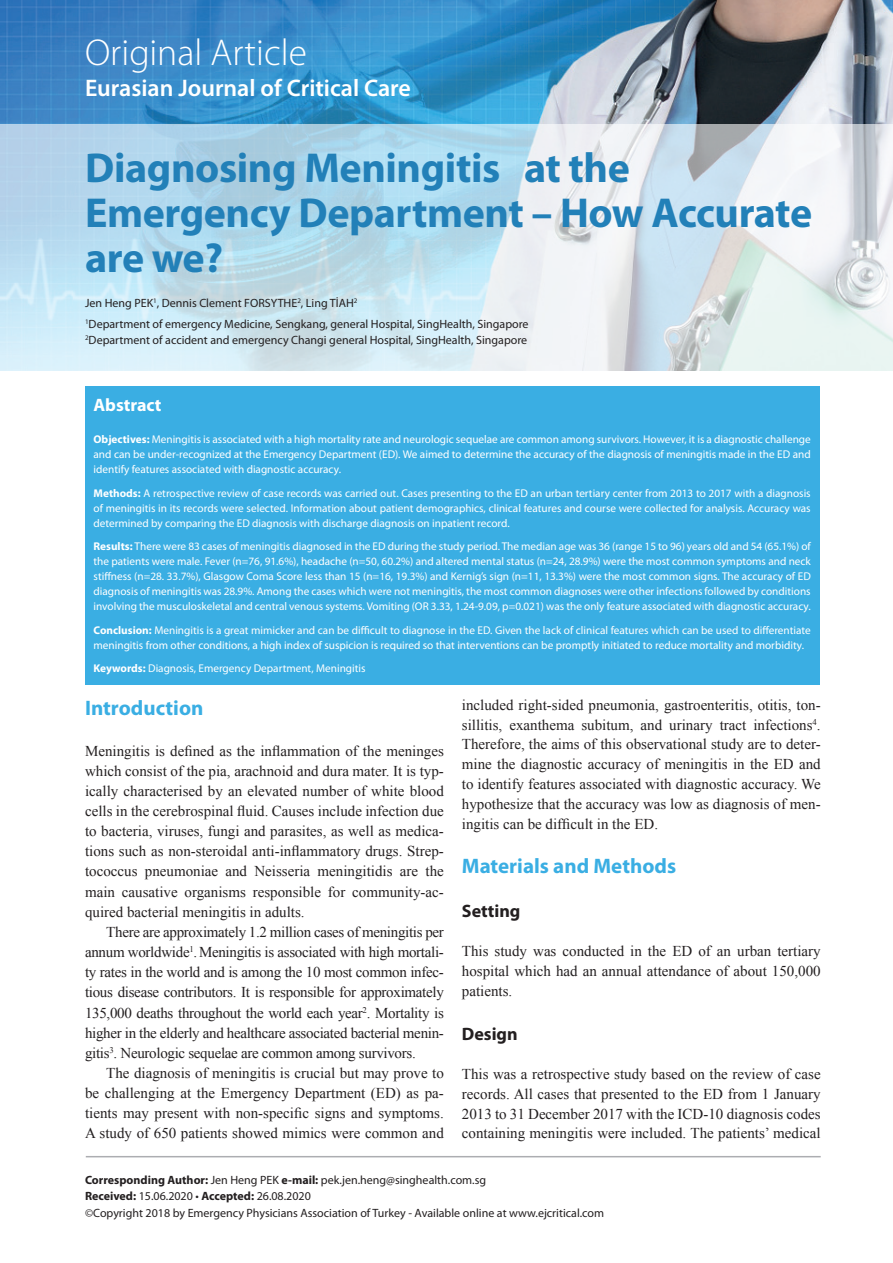
<style>
.page{position:relative;width:893px;height:1263px;background:#fff}
.page>*{position:absolute;margin:0;border:0;box-sizing:border-box;transform-origin:0 0}
.t1{font:700 42px/45.3px "Myriad Pro";letter-spacing:-.01em;color:#2280b8}
.t2{font:300 37.5px "Myriad Pro";color:#fff}
.t3{font:600 24px "Myriad Pro";color:#fff}
.t4{font:700 21px "Myriad Pro";color:#3aaee3}
.t5{font:700 18px "Myriad Pro";color:#231f20}
.t6{font:700 18px "Myriad Pro";color:#fff}
.t7{font:15px/20.1px "Times New Roman";color:#231f20;text-align:justify}
.t8{font:12px "Myriad Pro";color:#231f20}
.t9{font:11.25px/15px "Myriad Pro";color:#fff;text-align:justify}
.s1{font-weight:700}
</style>
<div class="page">
<img style="left:0;top:0;width:893px;height:124px">
<hr style="left:86px;top:1156px;width:735px;height:1px;background:#acadb1">
<div style="left:86px;top:386px;width:734px;height:298px;background:#3aaee3"></div>
<svg style="left:0;top:124px;width:893px;height:247px"></svg>
<p class="t2" style="left:85px;top:32px;width:223px">Original Article</p>
<p class="t3" style="left:85px;top:72px;width:327px">Eurasian Journal of Critical Care</p>
<p class="t1" style="left:85px;top:144px;width:729px">Diagnosing Meningitis at the<br>Emergency Department – How Accurate are we?</p>
<p class="t8" style="left:85px;top:296px;width:274px">Jen Heng PEK<sup>1</sup>, Dennis Clement FORSYTHE<sup>2</sup>, Ling TİAH<sup>2</sup></p>
<p class="t8" style="left:85px;top:317px;width:445px"><sup>1</sup>Department of emergency Medicine, Sengkang, general Hospital, SingHealth, Singapore</p>
<p class="t8" style="left:85px;top:333px;width:444px"><sup>2</sup>Department of accident and emergency Changi general Hospital, SingHealth, Singapore</p>
<p class="t6" style="left:94px;top:394px;width:70px">Abstract</p>
<p class="t9" style="left:94px;top:432px;width:719px"><span class="s1">Objectives:</span> Meningitis is associated with a high mortality rate and neurologic sequelae are common among survivors. However, it is a diagnostic challenge and can be under-recognized at the Emergency Department (ED). We aimed to determine the accuracy of the diagnosis of meningitis made in the ED and identify features associated with diagnostic accuracy.</p>
<p class="t9" style="left:94px;top:485px;width:719px"><span class="s1">Methods:</span> A retrospective review of case records was carried out. Cases presenting to the ED an urban tertiary center from 2013 to 2017 with a diagnosis of meningitis in its records were selected. Information about patient demographics, clinical features and course were collected for analysis. Accuracy was determined by comparing the ED diagnosis with discharge diagnosis on inpatient record.</p>
<p class="t9" style="left:94px;top:539px;width:719px"><span class="s1">Results:</span> There were 83 cases of meningitis diagnosed in the ED during the study period. The median age was 36 (range 15 to 96) years old and 54 (65.1%) of the patients were male. Fever (n=76, 91.6%), headache (n=50, 60.2%) and altered mental status (n=24, 28.9%) were the most common symptoms and neck stiffness (n=28. 33.7%), Glasgow Coma Score less than 15 (n=16, 19.3%) and Kernig’s sign (n=11, 13.3%) were the most common signs. The accuracy of ED diagnosis of meningitis was 28.9%. Among the cases which were not meningitis, the most common diagnoses were other infections followed by conditions involving the musculoskeletal and central venous systems. Vomiting (OR 3.33, 1.24-9.09, p=0.021) was the only feature associated with diagnostic accuracy.</p>
<p class="t9" style="left:94px;top:622px;width:719px"><span class="s1">Conclusion:</span> Meningitis is a great mimicker and can be difficult to diagnose in the ED. Given the lack of clinical features which can be used to differentiate meningitis from other conditions, a high index of suspicion is required so that interventions can be promptly initiated to reduce mortality and morbidity.</p>
<p class="t9" style="left:94px;top:661px;width:274px"><span class="s1">Keywords:</span> Diagnosis, Emergency Department, Meningitis</p>
<p class="t4" style="left:85px;top:694px;width:120px">Introduction</p>
<p class="t7" style="left:85px;top:740px;width:360px">Meningitis is defined as the inflammation of the meninges which consist of the pia, arachnoid and dura mater. It is typ&shy;ically characterised by an elevated number of white blood cells in the cerebrospinal fluid. Causes include infection due to bacteria, viruses, fungi and parasites, as well as medica&shy;tions such as non-steroidal anti-inflammatory drugs. Strep&shy;tococcus pneumoniae and Neisseria meningitidis are the main causative organisms responsible for community-ac&shy;quired bacterial meningitis in adults.</p>
<p class="t7" style="left:85px;top:921px;width:360px;text-indent:21px">There are approximately 1.2 million cases of meningitis per annum worldwide<sup>1</sup>.Meningitis is associated with high mortali&shy;ty rates in the world and is among the 10 most common infec&shy;tious disease contributors. It is responsible for approximately 135,000 deaths throughout the world each year<sup>2</sup>. Mortality is higher in the elderly and healthcare associated bacterial menin&shy;gitis<sup>3</sup>. Neurologic sequelae are common among survivors.</p>
<p class="t7" style="left:85px;top:1063px;width:360px;text-indent:21px">The diagnosis of meningitis is crucial but may prove to be challenging at the Emergency Department (ED) as pa&shy;tients may present with non-specific signs and symptoms.<br>A study of 650 patients showed mimics were common and</p>
<p class="t7" style="left:462px;top:695px;width:360px">included right-sided pneumonia, gastroenteritis, otitis, ton&shy;sillitis, exanthema subitum, and urinary tract infections<sup>4</sup>.<br>Therefore, the aims of this observational study are to deter&shy;mine the diagnostic accuracy of meningitis in the ED and to identify features associated with diagnostic accuracy. We hypothesize that the accuracy was low as diagnosis of men&shy;ingitis can be difficult in the ED.</p>
<p class="t4" style="left:462px;top:852px;width:216px">Materials and Methods</p>
<p class="t5" style="left:462px;top:899px;width:60px">Setting</p>
<p class="t7" style="left:462px;top:941px;width:360px">This study was conducted in the ED of an urban tertiary hospital which had an annual attendance of about 150,000 patients.</p>
<p class="t5" style="left:462px;top:1022px;width:57px">Design</p>
<p class="t7" style="left:462px;top:1064px;width:360px">This was a retrospective study based on the review of case records. All cases that presented to the ED from 1 January 2013 to 31 December 2017 with the ICD-10 diagnosis codes containing meningitis were included. The patients’ medical</p>
<p class="t8" style="left:85px;top:1172px;width:403px"><span class="s1">Corresponding Author:</span> Jen Heng PEK <span class="s1">e-mail:</span> pek.jen.heng@singhealth.com.sg</p>
<p class="t8" style="left:85px;top:1189px;width:227px"><span class="s1">Received:</span> 15.06.2020 • <span class="s1">Accepted:</span> 26.08.2020</p>
<p class="t8" style="left:85px;top:1205px;width:521px">©Copyright 2018 by Emergency Physicians Association of Turkey - Available online at www.ejcritical.com</p>
</div>
